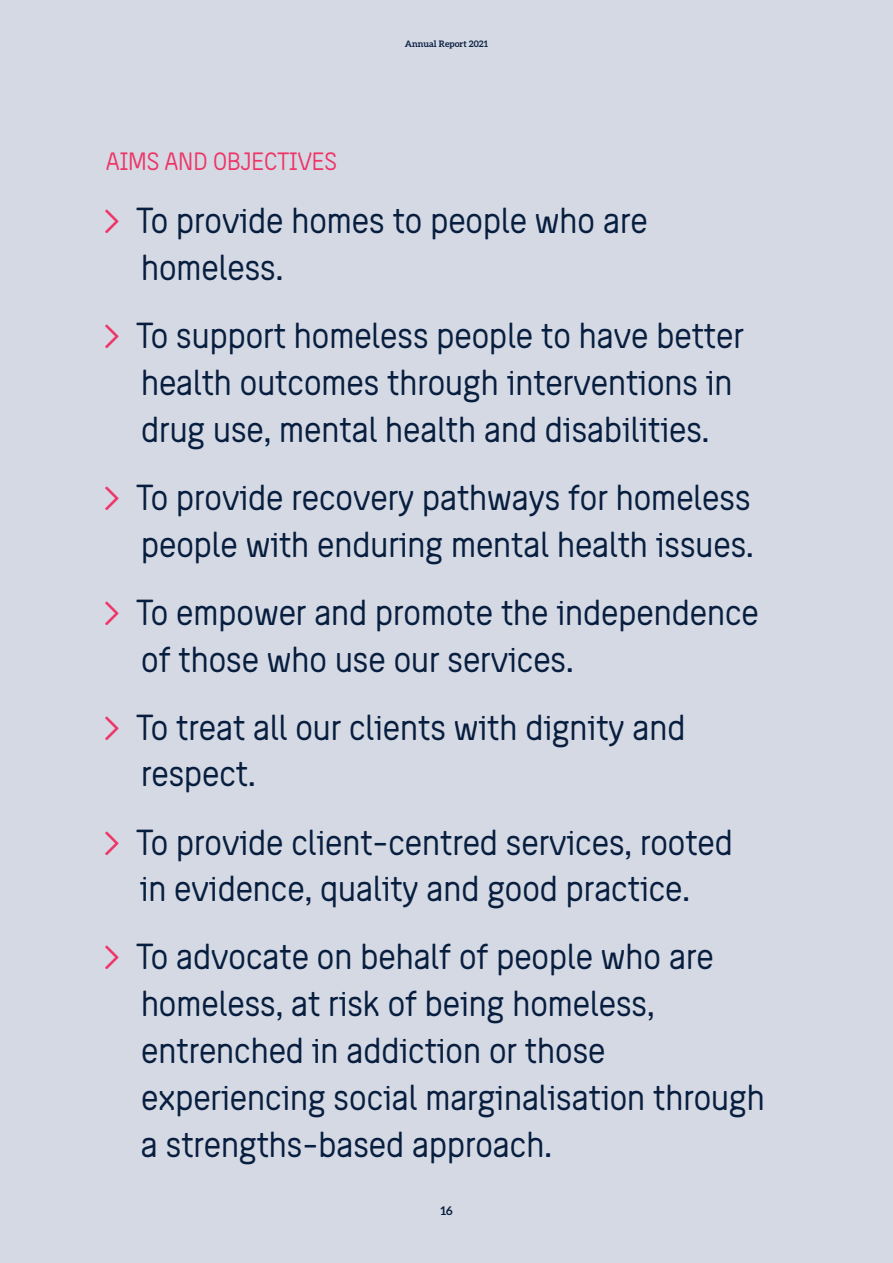
<style>
.page{position:relative;width:893px;height:1263px;background:#d5d9e4}
.page>*{position:absolute;margin:0;border:0;box-sizing:border-box;transform-origin:0 0}
.t1{font:39px/46.8px "Neighbourhood";color:#071e3f}
.t2{font:27px "Neighbourhood";color:#ee3566}
.t3{font:700 12px "Aleo";color:#071e3f}
.t4{font:700 9px "Aleo";color:#071e3f}
.s1{color:#ee3566}
</style>
<div class="page">
<p class="t4" style="left:405px;top:38px;width:85px">Annual Report 2021</p>
<p class="t2" style="left:106px;top:148px;width:232px">AIMS AND OBJECTIVES</p>
<p class="t1" style="left:141px;top:198px;width:508px;text-indent:-37px"><span class="s1">&gt;</span> To provide homes to people who are homeless.</p>
<p class="t1" style="left:141px;top:313px;width:604px;text-indent:-37px"><span class="s1">&gt;</span> To support homeless people to have better health outcomes through interventions in drug use, mental health and disabilities.</p>
<p class="t1" style="left:104px;top:475px;width:651px;text-align:right"><span class="s1">&gt;</span> To provide recovery pathways for homeless people with enduring mental health issues.</p>
<p class="t1" style="left:141px;top:590px;width:619px;text-indent:-37px"><span class="s1">&gt;</span> To empower and promote the independence of those who use our services.</p>
<p class="t1" style="left:141px;top:704px;width:546px;text-indent:-37px"><span class="s1">&gt;</span> To treat all our clients with dignity and respect.</p>
<p class="t1" style="left:104px;top:819px;width:630px;text-align:center"><span class="s1">&gt;</span> To provide client-centred services, rooted in evidence, quality and good practice.</p>
<p class="t1" style="left:141px;top:934px;width:625px;text-indent:-37px"><span class="s1">&gt;</span> To advocate on behalf of people who are homeless, at risk of being homeless, entrenched in addiction or those experiencing social marginalisation through a strengths-based approach.</p>
<p class="t3" style="left:440px;top:1203px;width:14px">16</p>
</div>
